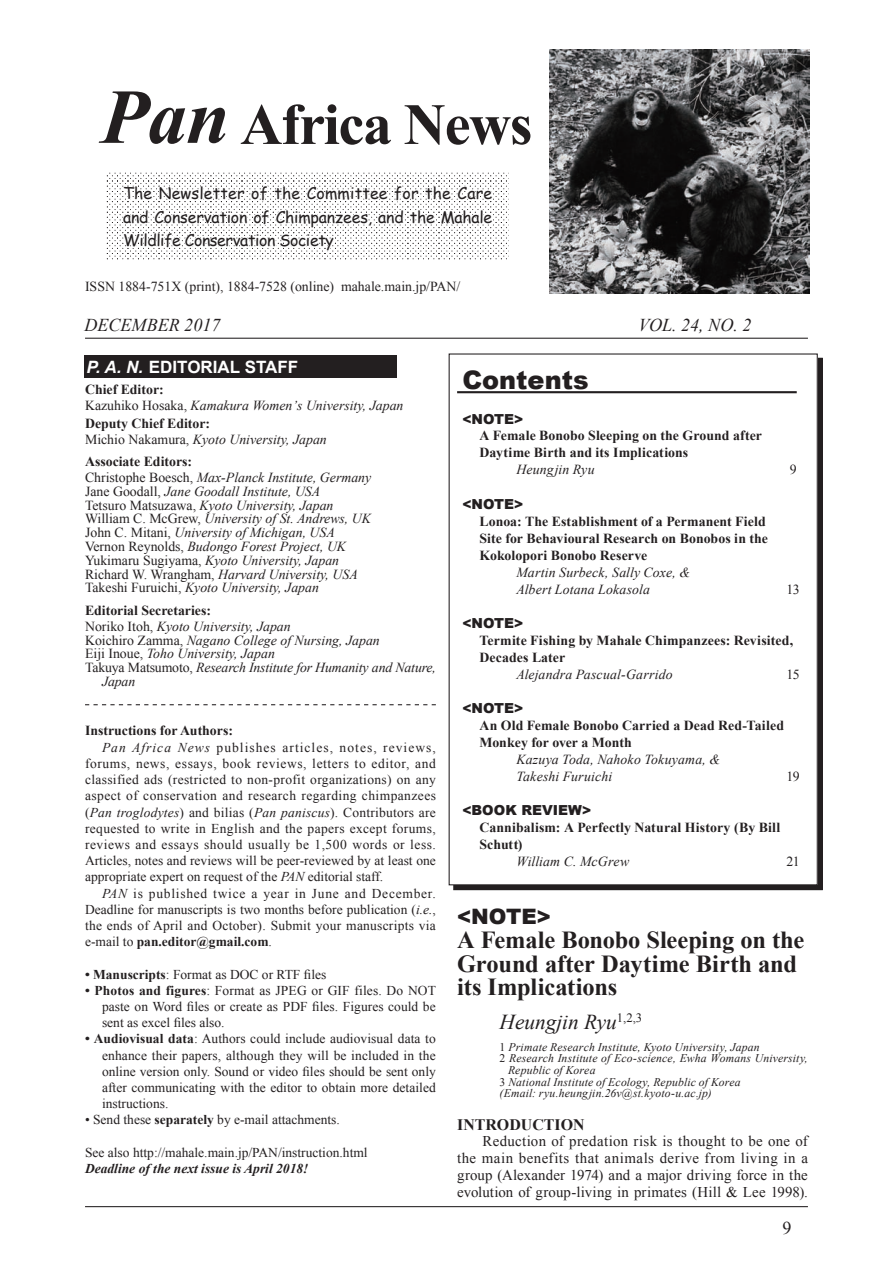
<style>
.page{position:relative;width:893px;height:1263px;background:#fff}
.page>*{position:absolute;margin:0;border:0;box-sizing:border-box;transform-origin:0 0}
.t1{font:700 58.5px "Times New Roman";letter-spacing:-.025em;color:#231f20}
.t2{font:900 25.5px "Arial";color:#231f20}
.t3{font:700 24.45px/23.4px "Times New Roman";letter-spacing:-.005em;color:#231f20}
.t4{font:italic 21.3px "Times New Roman";color:#231f20}
.t5{font:900 21.3px "Arial";color:#231f20}
.t6{font:italic 18px "Times New Roman";color:#231f20}
.t7{font:18px "Times New Roman";color:#231f20}
.t8{font:700 16.95px "Arial";color:#fff}
.t9{font:15.9px/23.4px "Comic Sans MS";letter-spacing:-.025em;color:#231f20;text-align:justify}
.t10{font:700 15.9px "Times New Roman";color:#231f20}
.t11{font:14.85px/17px "Times New Roman";letter-spacing:.01em;color:#231f20;text-align:justify}
.t12{font:italic 13.8px/13.8px "Times New Roman";color:#231f20}
.t13{font:700 13.8px/17px "Times New Roman";letter-spacing:.005em;color:#231f20}
.t14{font:13.8px "Times New Roman";color:#231f20}
.t15{font:900 13.8px "Arial";color:#231f20}
.t16{font:13.5px/16.2px "Times New Roman";color:#231f20;text-align:justify}
.t17{font:italic 700 13.5px "Times New Roman";color:#231f20}
.t18{font:italic 11.7px "Times New Roman";letter-spacing:.015em;color:#231f20}
.s1{font-style:italic;font-size:77.55px}
.s2{font-style:italic}
.s3{font-weight:700;font-style:normal}
.s4{font-style:normal}
.s5{font-weight:400}
.s6{font-weight:400;font-style:italic}
.s7{font-weight:700}
</style>
<div class="page">
<img style="left:549px;top:49px;width:261px;height:244px">
<svg style="left:107px;top:172px;width:402px;height:88px"></svg>
<hr style="left:85px;top:338px;width:723px;height:1px;background:#231f20">
<hr style="left:85px;top:1206px;width:723px;height:1px;background:#231f20">
<svg style="left:85px;top:704px;width:351px;height:1px"></svg>
<hr style="left:457px;top:391px;width:340px;height:2px;background:#231f20">
<div style="left:84px;top:356px;width:312px;height:22px;background:#231f20"></div>
<h1 class="t1" style="left:101px;top:84px;width:433px"><span class="s1">Pan</span> Africa News</h1>
<p class="t9" style="left:123px;top:181px;width:371px">The Newsletter of the Committee for the Care and Conservation of Chimpanzees, and the Mahale Wildlife Conservation Society</p>
<p class="t14" style="left:85px;top:277px;width:377px">ISSN 1884-751X (print), 1884-7528 (online) mahale.main.jp/PAN/</p>
<h3 class="t6" style="left:84px;top:312px;width:138px">DECEMBER 2017</h3>
<h2 class="t2" style="left:462px;top:362px;width:128px">Contents</h2>
<p class="t15" style="left:462px;top:409px;width:62px">&lt;NOTE&gt;</p>
<p class="t13" style="left:479px;top:427px;width:284px">A Female Bonobo Sleeping on the Ground after<br>Daytime Birth and its Implications</p>
<p class="t12" style="left:516px;top:463px;width:80px">Heungjin Ryu</p>
<p class="t14" style="left:790px;top:461px;width:8px">9</p>
<p class="t15" style="left:462px;top:494px;width:62px">&lt;NOTE&gt;</p>
<p class="t13" style="left:479px;top:512px;width:290px">Lonoa: The Establishment of a Permanent Field<br>Site for Behavioural Research on Bonobos in the<br>Kokolopori Bonobo Reserve</p>
<p class="t12" style="left:516px;top:563px;width:175px;line-height:17px">Martin Surbeck, Sally Coxe, &amp;<br>Albert Lotana Lokasola</p>
<h3 class="t6" style="left:639px;top:312px;width:114px">VOL. 24, NO. 2</h3>
<p class="t8" style="left:87px;top:356px;width:213px"><span class="s2">P. A. N.</span> EDITORIAL STAFF</p>
<p class="t12" style="left:85px;top:381px;width:320px;line-height:15.9px"><span class="s3">Chief Editor:<br></span><span class="s4">Kazuhiko Hosaka,</span> Kamakura Womenʼs University, Japan</p>
<p class="t12" style="left:85px;top:415px;width:243px;line-height:15.9px"><span class="s3">Deputy Chief Editor:<br></span><span class="s4">Michio Nakamura,</span> Kyoto University, Japan</p>
<p class="t12" style="left:85px;top:453px;width:288px;line-height:15.9px"><span class="s3">Associate Editors:<br></span><span class="s4">Christophe Boesch,</span> Max-Planck Institute, Germany</p>
<p class="t12" style="left:85px;top:484px;width:288px"><span class="s4">Jane Goodall,</span> Jane Goodall Institute, USA<br><span class="s4">Tetsuro Matsuzawa,</span> Kyoto University, Japan <span class="s4">William C. McGrew,</span> University of St. Andrews, UK <span class="s4">John C. Mitani,</span> University of Michigan, USA <span class="s4">Vernon Reynolds,</span> Budongo Forest Project, UK <span class="s4">Yukimaru Sugiyama,</span> Kyoto University, Japan <span class="s4">Richard W. Wrangham,</span> Harvard University, USA <span class="s4">Takeshi Furuichi,</span> Kyoto University, Japan</p>
<p class="t13" style="left:85px;top:602px;width:207px;line-height:15.9px">Editorial Secretaries:<br><span class="s5">Noriko Itoh,</span> <span class="s6">Kyoto University, Japan</span></p>
<p class="t12" style="left:85px;top:633px;width:296px"><span class="s4">Koichiro Zamma,</span> Nagano College of Nursing, Japan</p>
<p class="t12" style="left:85px;top:646px;width:191px"><span class="s4">Eiji Inoue,</span> Toho University, Japan</p>
<p class="t12" style="left:85px;top:660px;width:352px"><span class="s4">Takuya Matsumoto,</span> Research Institute for Humanity and Nature,</p>
<p class="t12" style="left:102px;top:674px;width:35px">Japan</p>
<p class="t13" style="left:85px;top:722px;width:149px">Instructions for Authors:</p>
<p class="t16" style="left:85px;top:739px;width:352px;text-indent:17px"><span class="s2">Pan Africa News</span> publishes articles, notes, reviews, forums, news, essays, book reviews, letters to editor, and classified ads (restricted to non-profit organizations) on any aspect of conservation and research regarding chimpanzees (<span class="s2">Pan troglodytes</span>) and bilias (<span class="s2">Pan paniscus</span>). Contributors are requested to write in English and the papers except forums, reviews and essays should usually be 1,500 words or less.<br>Articles, notes and reviews will be peer-reviewed by at least one appropriate expert on request of the <span class="s2">PAN</span> editorial staff.</p>
<p class="t16" style="left:85px;top:885px;width:352px;text-indent:17px"><span class="s2">PAN</span> is published twice a year in June and December.<br>Deadline for manuscripts is two months before publication (<span class="s2">i.e.</span>, the ends of April and October). Submit your manuscripts via e-mail to <span class="s7">pan.editor@gmail.com</span>.</p>
<p class="t16" style="left:85px;top:966px;width:243px"><span class="s7">• Manuscripts</span>: Format as DOC or RTF files</p>
<p class="t16" style="left:102px;top:982px;width:336px;text-indent:-17px"><span class="s7">• Photos and figures</span>: Format as JPEG or GIF files. Do NOT paste on Word files or create as PDF files. Figures could be sent as excel files also.</p>
<p class="t16" style="left:102px;top:1030px;width:335px;text-indent:-17px"><span class="s7">• Audiovisual data</span>: Authors could include audiovisual data to enhance their papers, although they will be included in the online version only. Sound or video files should be sent only after communicating with the editor to obtain more detailed instructions.</p>
<p class="t16" style="left:85px;top:1111px;width:256px">• Send these <span class="s7">separately</span> by e-mail attachments.</p>
<p class="t16" style="left:85px;top:1144px;width:284px">See also http://mahale.main.jp/PAN/instruction.html</p>
<p class="t17" style="left:85px;top:1159px;width:225px">Deadline of the next issue is April 2018!</p>
<p class="t14" style="left:786px;top:580px;width:15px">13</p>
<p class="t15" style="left:462px;top:613px;width:62px">&lt;NOTE&gt;</p>
<p class="t13" style="left:479px;top:631px;width:315px">Termite Fishing by Mahale Chimpanzees: Revisited,<br>Decades Later</p>
<p class="t12" style="left:516px;top:667px;width:158px">Alejandra Pascual-Garrido</p>
<p class="t14" style="left:786px;top:665px;width:15px">15</p>
<p class="t15" style="left:462px;top:698px;width:62px">&lt;NOTE&gt;</p>
<p class="t13" style="left:479px;top:716px;width:306px">An Old Female Bonobo Carried a Dead Red-Tailed<br>Monkey for over a Month</p>
<p class="t12" style="left:516px;top:750px;width:205px;line-height:17px">Kazuya Toda, Nahoko Tokuyama, &amp;<br>Takeshi Furuichi</p>
<p class="t14" style="left:786px;top:767px;width:15px">19</p>
<p class="t15" style="left:462px;top:800px;width:130px">&lt;BOOK REVIEW&gt;</p>
<p class="t13" style="left:479px;top:818px;width:302px">Cannibalism: A Perfectly Natural History (By Bill<br>Schutt)</p>
<p class="t12" style="left:516px;top:854px;width:114px">William C. McGrew</p>
<p class="t14" style="left:786px;top:852px;width:15px">21</p>
<h3 class="t5" style="left:457px;top:901px;width:95px">&lt;NOTE&gt;</h3>
<h3 class="t3" style="left:457px;top:928px;width:349px">A Female Bonobo Sleeping on the<br>Ground after Daytime Birth and its Implications</h3>
<h3 class="t4" style="left:500px;top:1007px;width:144px">Heungjin Ryu<sup>1,2,3</sup></h3>
<p class="t18" style="left:500px;top:1038px;width:262px"><span class="s4">1</span> Primate Research Institute, Kyoto University, Japan</p>
<p class="t18" style="left:500px;top:1050px;width:310px"><span class="s4">2</span> Research Institute of Eco-science, Ewha Womans University,</p>
<p class="t18" style="left:508px;top:1062px;width:89px">Republic of Korea</p>
<p class="t18" style="left:500px;top:1073px;width:243px"><span class="s4">3</span> National Institute of Ecology, Republic of Korea</p>
<p class="t18" style="left:500px;top:1085px;width:214px">(Email: ryu.heungjin.26v@st.kyoto-u.ac.jp)</p>
<p class="t10" style="left:457px;top:1113px;width:129px">INTRODUCTION</p>
<p class="t11" style="left:457px;top:1132px;width:352px;text-indent:26px">Reduction of predation risk is thought to be one of the main benefits that animals derive from living in a group (Alexander 1974) and a major driving force in the evolution of group-living in primates (Hill &amp; Lee 1998).</p>
<h3 class="t7" style="left:783px;top:1216px;width:11px">9</h3>
</div>
